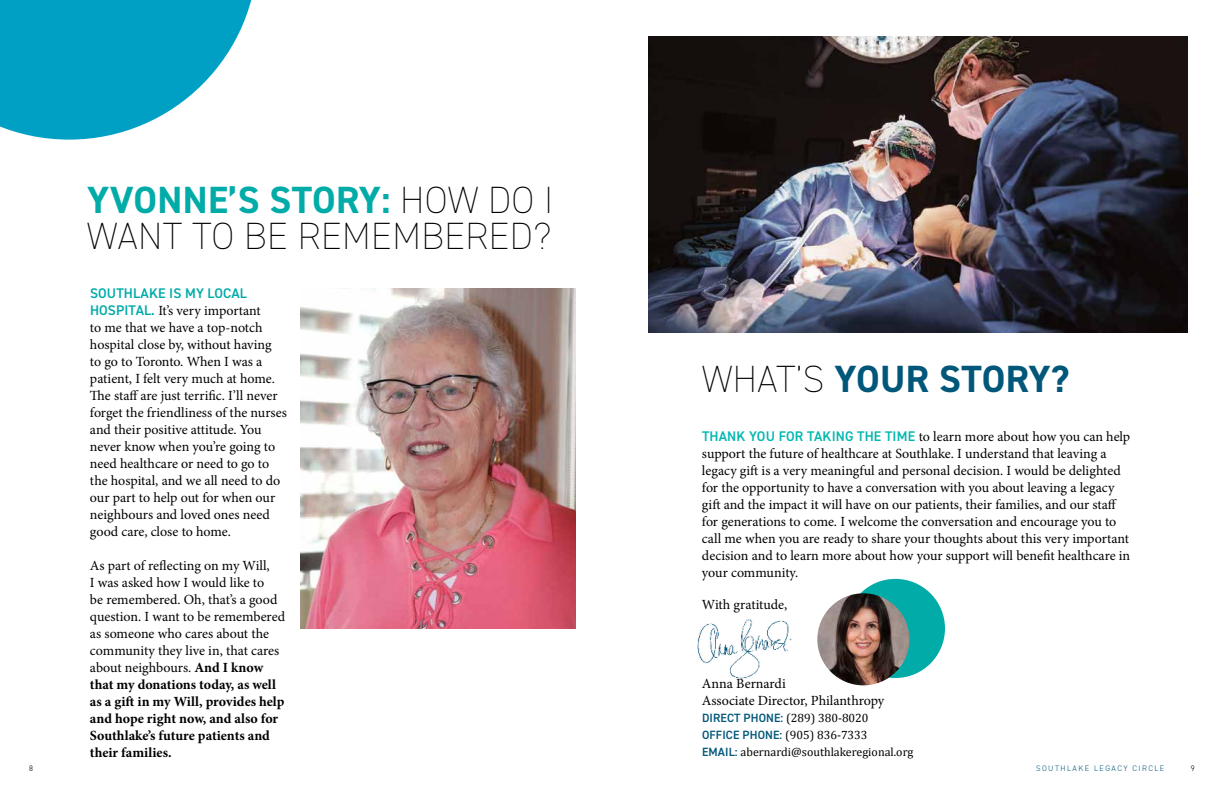
<style>
.page{position:relative;width:1224px;height:792px;background:#fff}
.page>*{position:absolute;margin:0;border:0;box-sizing:border-box;transform-origin:0 0}
.t1{font:200 38px/36.4px "DIN2014";letter-spacing:.01em;color:#000}
.t2{font:700 38px "DIN2014";letter-spacing:.005em;color:#005779}
.t3{font:14px/17px "Minion Pro";letter-spacing:-.005em;color:#000}
.t4{font:600 14px "DIN2014";letter-spacing:.01em;color:#00aba8}
.t5{font:12px/17px "Cambria";color:#000}
.t6{font:300 8px "DIN2014";letter-spacing:.18em;color:#005779}
.t7{font:300 8px "DIN2014";color:#000}
.s1{font-weight:700;color:#00aba8}
.s2{font-family:"DIN2014";font-weight:600;color:#00aba8}
.s3{font-weight:700}
.s4{font-weight:200;color:#000}
.s5{font-family:"DIN2014";font-weight:600;color:#00b8af}
.s6{font-family:"DIN2014";font-weight:600;color:#005779}
</style>
<div class="page">
<img style="left:301px;top:289px;width:275px;height:340px">
<svg style="left:0;top:0;width:252px;height:140px"></svg>
<img style="left:648px;top:36px;width:540px;height:297px">
<div style="left:846px;top:579px;width:99px;height:99px;background:#00aba8;border-radius:50%"></div>
<img style="left:697px;top:619px;width:95px;height:60px">
<img style="left:817px;top:593px;width:92px;height:92px;border-radius:46px">
<h1 class="t1" style="left:87px;top:182px;width:468px"><span class="s1">YVONNE’S STORY:</span> HOW DO I<br>WANT TO BE REMEMBERED?</h1>
<p class="t4" style="left:90px;top:284px;width:158px">SOUTHLAKE IS MY LOCAL</p>
<p class="t3" style="left:90px;top:302px;width:198px"><span class="s2">HOSPITAL.</span> It’s very important<br>to me that we have a top-notch hospital close by, without having<br>to go to Toronto. When I was a patient, I felt very much at home.<br>The staff are just terrific. I’ll never forget the friendliness of the nurses and their positive attitude. You never know when you’re going to need healthcare or need to go to the hospital, and we all need to do our part to help out for when our neighbours and loved ones need good care, close to home.</p>
<p class="t3" style="left:90px;top:557px;width:197px">As part of reflecting on my Will,<br>I was asked how I would like to<br>be remembered. Oh, that’s a good question. I want to be remembered as someone who cares about the community they live in, that cares about neighbours. <span class="s3">And I know that my donations today, as well as a gift in my Will, provides help and hope right now, and also for<br>Southlake’s future patients and their families.</span></p>
<h1 class="t2" style="left:702px;top:353px;width:369px"><span class="s4">WHAT’S</span> YOUR STORY?</h1>
<p class="t3" style="left:702px;top:428px;width:430px"><span class="s5">THANK YOU FOR TAKING THE TIME</span> to learn more about how you can help support the future of healthcare at Southlake. I understand that leaving a legacy gift is a very meaningful and personal decision. I would be delighted for the opportunity to have a conversation with you about leaving a legacy gift and the impact it will have on our patients, their families, and our staff for generations to come. I welcome the conversation and encourage you to call me when you are ready to share your thoughts about this very important decision and to learn more about how your support will benefit healthcare in your community.</p>
<p class="t3" style="left:702px;top:596px;width:87px">With gratitude,</p>
<p class="t3" style="left:702px;top:675px;width:184px">Anna Bernardi<br>Associate Director, Philanthropy</p>
<p class="t5" style="left:702px;top:709px;width:213px"><span class="s6">DIRECT PHONE:</span> (289) 380-8020<br><span class="s6">OFFICE PHONE:</span> (905) 836-7333<br><span class="s6">EMAIL:</span> abernardi@southlakeregional.org</p>
<p class="t7" style="left:29px;top:763px;width:5px">8</p>
<p class="t7" style="left:1191px;top:763px;width:5px">9</p>
<p class="t6" style="left:1036px;top:763px;width:130px">SOUTHLAKE LEGACY CIRCLE</p>
</div>
